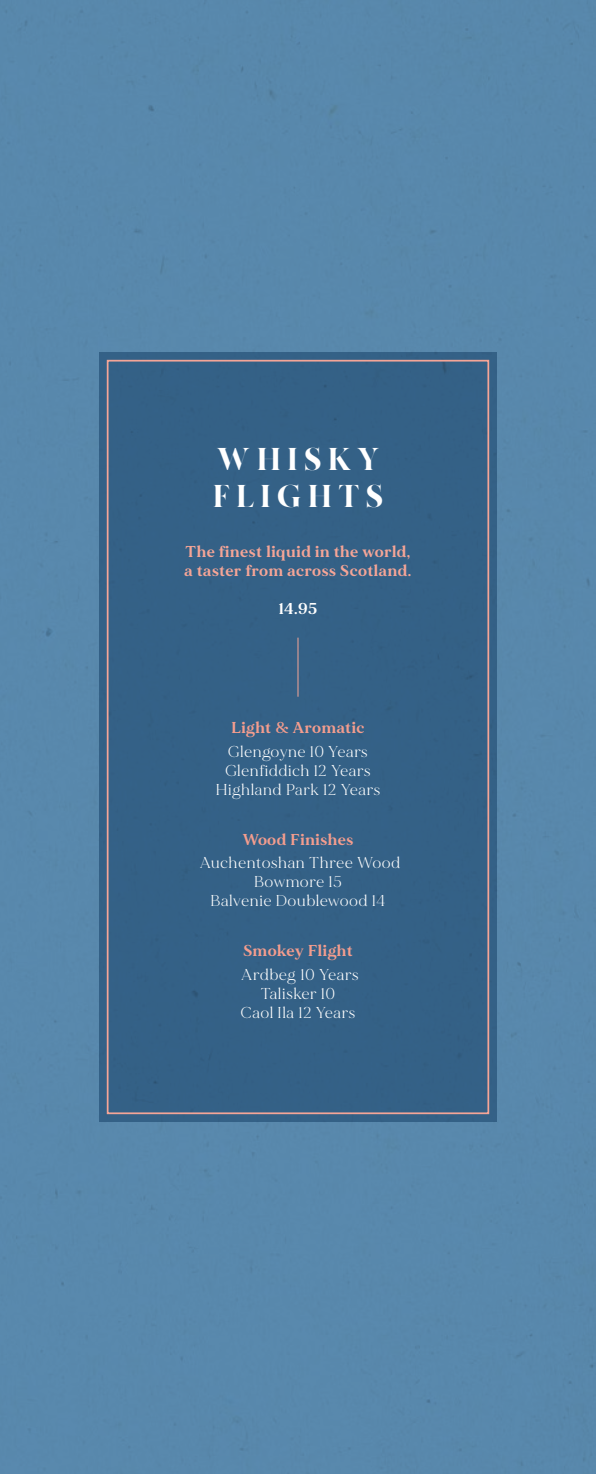
<style>
.page{position:relative;width:596px;height:1474px;background:#fff}
.page>*{position:absolute;margin:0;border:0;box-sizing:border-box;transform-origin:0 0}
.t1{font:900 31.5px/37.8px "MADE Canvas";letter-spacing:.2em;color:#fff}
.t2{font:15.75px/18.9px "MADE Mirage";letter-spacing:.04em;color:#fff;text-align:center}
.t3{font:700 15.75px/18.9px "MADE Mirage";letter-spacing:.05em;color:#f5a597}
.t4{font:700 15.75px "MADE Mirage";letter-spacing:.04em;color:#f49d8e}
.t5{font:700 15.75px "MADE Mirage";color:#fff}
</style>
<div class="page">
<div style="left:0;top:0;width:595px;height:1473px;background:#5888ac"></div>
<div style="left:99px;top:352px;width:397px;height:769px;background:#346186"></div>
<div style="left:107px;top:360px;width:382px;height:754px;border:2px solid #f5a597"></div>
<hr style="left:297px;top:637px;width:1px;height:59px;background:#f5a597">
<h1 class="t1" style="left:213px;top:442px;width:172px">WHISKY<br>FLIGHTS</h1>
<p class="t3" style="left:184px;top:542px;width:228px">The finest liquid in the world, a taster from across Scotland.</p>
<p class="t5" style="left:278px;top:597px;width:40px">14.95</p>
<p class="t4" style="left:231px;top:717px;width:134px">Light &amp; Aromatic</p>
<p class="t2" style="left:216px;top:742px;width:166px">Glengoyne 10 Years<br>Glenfiddich 12 Years<br>Highland Park 12 Years</p>
<p class="t4" style="left:242px;top:828px;width:112px">Wood Finishes</p>
<p class="t2" style="left:199px;top:853px;width:202px">Auchentoshan Three Wood<br>Bowmore 15<br>Balvenie Doublewood 14</p>
<p class="t4" style="left:243px;top:940px;width:111px">Smokey Flight</p>
<p class="t2" style="left:240px;top:965px;width:119px">Ardbeg 10 Years<br>Talisker 10<br>Caol Ila 12 Years</p>
</div>
